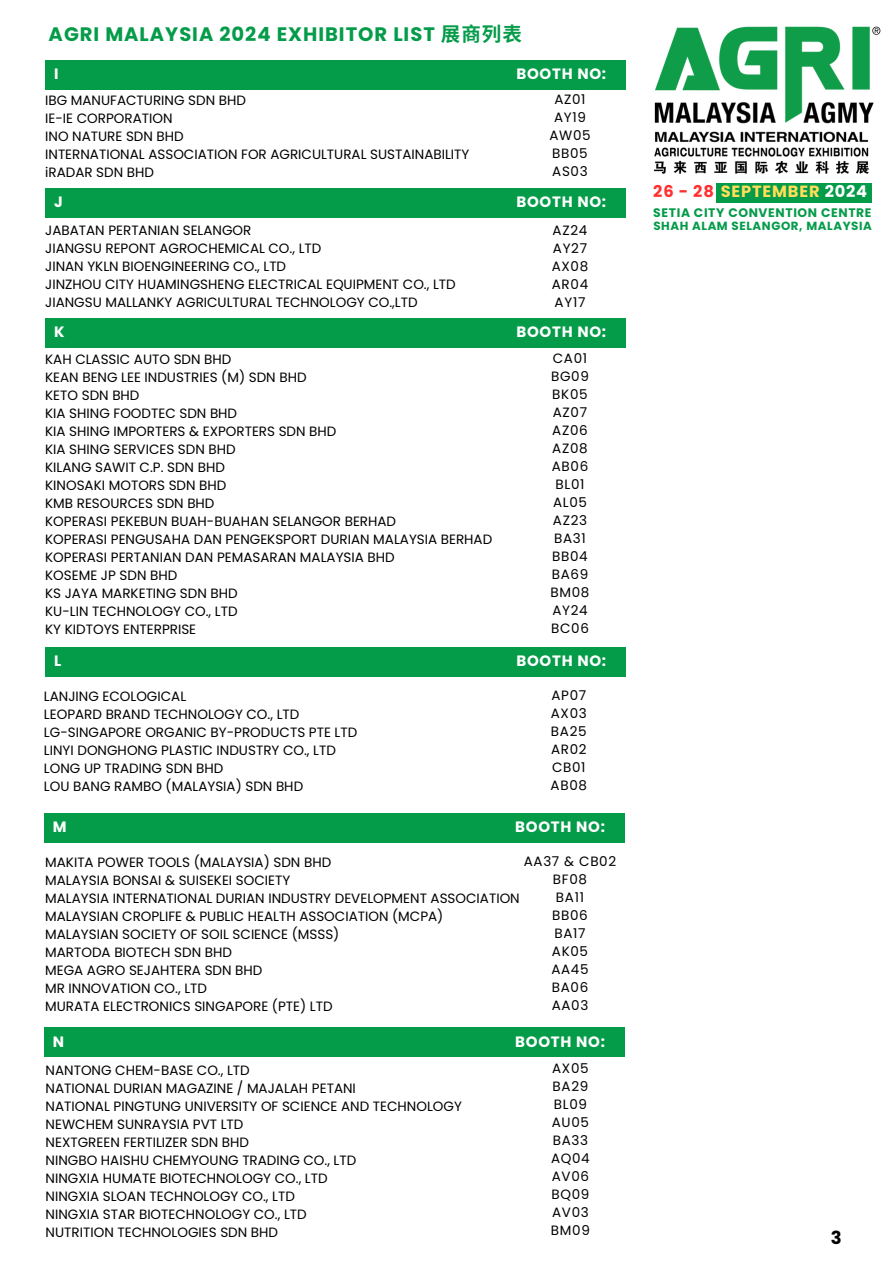
<style>
.page{position:relative;width:894px;height:1264px;background:#fff}
.page>*{position:absolute;margin:0;border:0;box-sizing:border-box;transform-origin:0 0}
.t1{font:700 19.5px "Poppins";letter-spacing:.05em;color:#049b49}
.t2{font:700 18px "Poppins";color:#000}
.t3{font:700 16.2px "Poppins";letter-spacing:.05em;color:#ffde59}
.t4{font:700 15px "Poppins";letter-spacing:.05em;color:#fff}
.t5{font:13.5px/18px "Poppins";color:#000}
.t6{font:13.5px/18px "Poppins";letter-spacing:.05em;color:#000;text-align:center}
.t7{font:700 12.3px "Poppins";letter-spacing:.05em;color:#049b49}
.t8{font:700 11.85px "Poppins";letter-spacing:.05em;color:#049b49}
.s1{font-family:"Noto Sans CJ Ksc"}
.s2{color:#ff3131}
.s3{color:#fff}
</style>
<div class="page">
<div style="left:45px;top:60px;width:580px;height:29px;background:#049b49"></div>
<div style="left:716px;top:183px;width:155px;height:19px;background:#049b49"></div>
<img style="left:653px;top:26px;width:228px;height:161px">
<div style="left:45px;top:188px;width:580px;height:29px;background:#049b49"></div>
<div style="left:45px;top:318px;width:580px;height:29px;background:#049b49"></div>
<div style="left:45px;top:647px;width:580px;height:29px;background:#049b49"></div>
<div style="left:44px;top:813px;width:580px;height:29px;background:#049b49"></div>
<div style="left:44px;top:1027px;width:580px;height:29px;background:#049b49"></div>
<h2 class="t1" style="left:49px;top:21px;width:474px">AGRI MALAYSIA 2024 EXHIBITOR LIST <span class="s1">展商列表</span></h2>
<h5 class="t4" style="left:54px;top:63px;width:6px">I</h5>
<h4 class="t4" style="left:516px;top:63px;width:91px">BOOTH NO:</h4>
<h1 class="t5" style="left:45px;top:91px;width:425px">IBG MANUFACTURING SDN BHD<br>IE-IE CORPORATION<br>INO NATURE SDN BHD<br>INTERNATIONAL ASSOCIATION FOR AGRICULTURAL SUSTAINABILITY iRADAR SDN BHD</h1>
<h2 class="t6" style="left:549px;top:90px;width:43px">AZ01<br>AY19<br>AW05<br>BB05<br>AS03</h2>
<h4 class="t4" style="left:54px;top:191px;width:10px">J</h4>
<h4 class="t4" style="left:516px;top:191px;width:91px">BOOTH NO:</h4>
<p class="t5" style="left:45px;top:221px;width:412px">JABATAN PERTANIAN SELANGOR<br>JIANGSU REPONT AGROCHEMICAL CO., LTD<br>JINAN YKLN BIOENGINEERING CO., LTD<br>JINZHOU CITY HUAMINGSHENG ELECTRICAL EQUIPMENT CO., LTD JIANGSU MALLANKY AGRICULTURAL TECHNOLOGY CO.,LTD</p>
<h2 class="t5" style="left:551px;top:221px;width:38px;text-align:justify">AZ24<br>AY27<br>AX08<br>AR04<br>AY17</h2>
<p class="t4" style="left:54px;top:321px;width:12px">K</p>
<h2 class="t4" style="left:516px;top:321px;width:91px">BOOTH NO:</h2>
<h2 class="t5" style="left:45px;top:350px;width:448px">KAH CLASSIC AUTO SDN BHD<br>KEAN BENG LEE INDUSTRIES (M) SDN BHD<br>KETO SDN BHD<br>KIA SHING FOODTEC SDN BHD<br>KIA SHING IMPORTERS &amp; EXPORTERS SDN BHD<br>KIA SHING SERVICES SDN BHD<br>KILANG SAWIT C.P. SDN BHD<br>KINOSAKI MOTORS SDN BHD<br>KMB RESOURCES SDN BHD<br>KOPERASI PEKEBUN BUAH-BUAHAN SELANGOR BERHAD<br>KOPERASI PENGUSAHA DAN PENGEKSPORT DURIAN MALAYSIA BERHAD<br>KOPERASI PERTANIAN DAN PEMASARAN MALAYSIA BHD<br>KOSEME JP SDN BHD<br>KS JAYA MARKETING SDN BHD<br>KU-LIN TECHNOLOGY CO., LTD<br>KY KIDTOYS ENTERPRISE</h2>
<h3 class="t6" style="left:550px;top:349px;width:40px">CA01<br>BG09<br>BK05<br>AZ07<br>AZ06<br>AZ08<br>AB06<br>BL01<br>AL05<br>AZ23<br>BA31<br>BB04<br>BA69<br>BM08<br>AY24<br>BC06</h3>
<p class="t4" style="left:54px;top:650px;width:9px">L</p>
<h4 class="t4" style="left:516px;top:650px;width:91px">BOOTH NO:</h4>
<h4 class="t5" style="left:44px;top:687px;width:315px">LANJING ECOLOGICAL<br>LEOPARD BRAND TECHNOLOGY CO., LTD<br>LG-SINGAPORE ORGANIC BY-PRODUCTS PTE LTD<br>LINYI DONGHONG PLASTIC INDUSTRY CO., LTD<br>LONG UP TRADING SDN BHD<br>LOU BANG RAMBO (MALAYSIA) SDN BHD</h4>
<p class="t5" style="left:550px;top:686px;width:38px;text-align:justify">AP07<br>AX03<br>BA25<br>AR02<br>CB01<br>AB08</p>
<h2 class="t4" style="left:53px;top:816px;width:15px">M</h2>
<h4 class="t4" style="left:515px;top:816px;width:91px">BOOTH NO:</h4>
<h4 class="t5" style="left:45px;top:853px;width:476px">MAKITA POWER TOOLS (MALAYSIA) SDN BHD<br>MALAYSIA BONSAI &amp; SUISEKEI SOCIETY<br>MALAYSIA INTERNATIONAL DURIAN INDUSTRY DEVELOPMENT ASSOCIATION MALAYSIAN CROPLIFE &amp; PUBLIC HEALTH ASSOCIATION (MCPA)<br>MALAYSIAN SOCIETY OF SOIL SCIENCE (MSSS)<br>MARTODA BIOTECH SDN BHD<br>MEGA AGRO SEJAHTERA SDN BHD<br>MR INNOVATION CO., LTD<br>MURATA ELECTRONICS SINGAPORE (PTE) LTD</h4>
<p class="t6" style="left:523px;top:851px;width:94px">AA37 &amp; CB02<br>BF08<br>BA11<br>BB06<br>BA17<br>AK05<br>AA45<br>BA06<br>AA03</p>
<h2 class="t4" style="left:53px;top:1031px;width:13px">N</h2>
<h4 class="t4" style="left:515px;top:1031px;width:91px">BOOTH NO:</h4>
<h4 class="t5" style="left:46px;top:1061px;width:417px">NANTONG CHEM-BASE CO., LTD<br>NATIONAL DURIAN MAGAZINE / MAJALAH PETANI<br>NATIONAL PINGTUNG UNIVERSITY OF SCIENCE AND TECHNOLOGY NEWCHEM SUNRAYSIA PVT LTD<br>NEXTGREEN FERTILIZER SDN BHD<br>NINGBO HAISHU CHEMYOUNG TRADING CO., LTD<br>NINGXIA HUMATE BIOTECHNOLOGY CO., LTD<br>NINGXIA SLOAN TECHNOLOGY CO., LTD<br>NINGXIA STAR BIOTECHNOLOGY CO., LTD<br>NUTRITION TECHNOLOGIES SDN BHD</h4>
<p class="t6" style="left:551px;top:1059px;width:40px;text-align:left">AX05<br>BA29<br>BL09<br>AU05<br>BA33<br>AQ04<br>AV06<br>BQ09<br>AV03<br>BM09</p>
<p class="t3" style="left:653px;top:180px;width:215px"><span class="s2">26 - 28</span> SEPTEMBER <span class="s3">2024</span></p>
<h4 class="t8" style="left:653px;top:218px;width:220px">SHAH ALAM SELANGOR, MALAYSIA</h4>
<h4 class="t7" style="left:653px;top:204px;width:220px">SETIA CITY CONVENTION CENTRE</h4>
<p class="t2" style="left:830px;top:1224px;width:12px">3</p>
</div>
